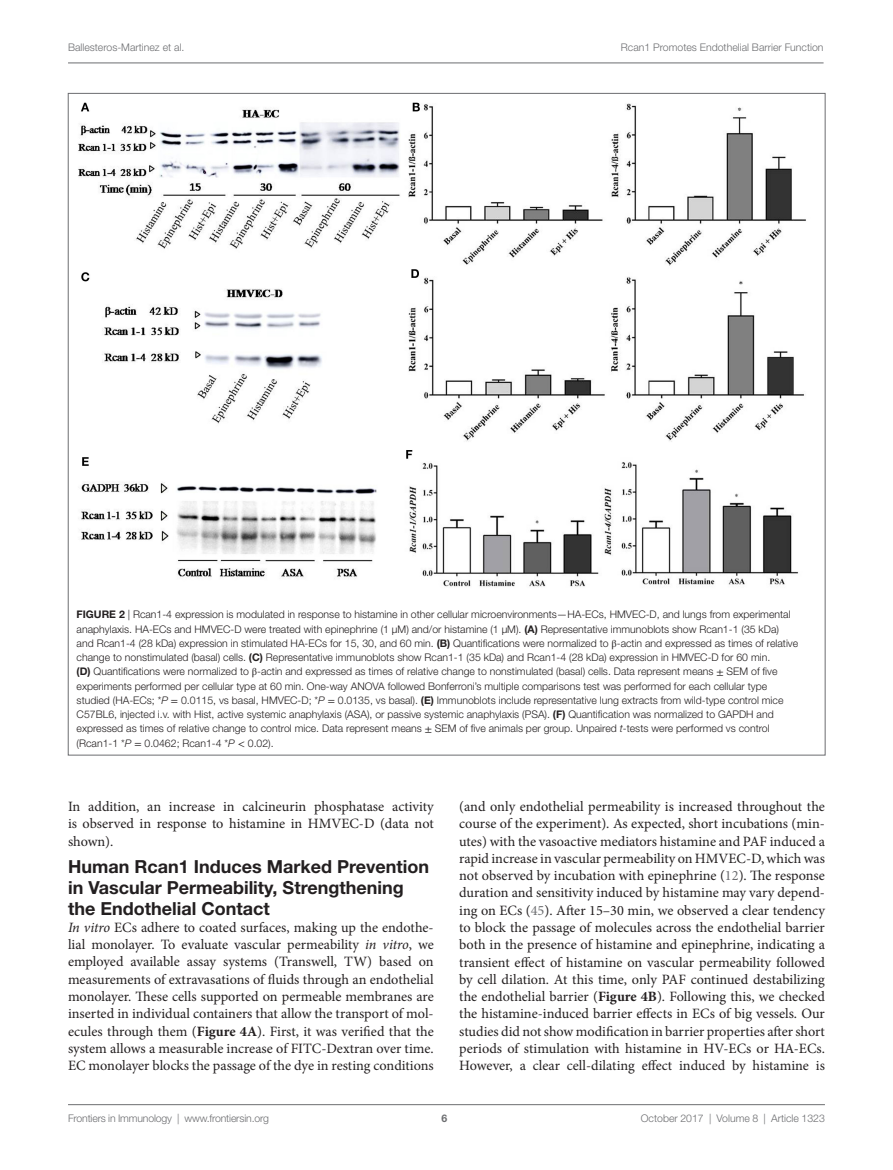
<style>
.page{position:relative;width:893px;height:1170px;background:#fff}
.page>*{position:absolute;margin:0;border:0;box-sizing:border-box;transform-origin:0 0}
.t1{font:700 18px/21px "Helvetica Neue LT Std";color:#231f20}
.t2{font:14.25px/17.2px "Minion Pro";color:#231f20;text-align:justify}
.t3{font:300 10.5px/14.2px "Helvetica Neue LT Std";color:#231f20}
.t4{font:300 10.5px "Helvetica Neue LT Std";color:#6c6d70}
.t5{font:700 10.5px "Helvetica Neue LT Std";color:#6c6d70}
.s1{font-weight:700}
.s2{font-family:"STIX General";font-weight:400}
.s3{font-style:italic}
.s4{color:#6c6d70}
</style>
<div class="page">
<img style="left:78px;top:102px;width:728px;height:485px">
<hr style="left:68px;top:63px;width:756px;height:1px;background:#6c6d70">
<hr style="left:68px;top:1104px;width:757px;height:1px;background:#6c6d70">
<p class="t4" style="left:68px;top:41px;width:118px">Ballesteros-Martinez et al.</p>
<p class="t4" style="left:621px;top:41px;width:204px">Rcan1 Promotes Endothelial Barrier Function</p>
<p class="t3" style="left:77px;top:607px;width:723px"><span class="s1">FIG URE 2</span> | Rcan1-4 expression is modulated in response to histamine in other cellular microenvironments—HA-ECs, HMVEC-D, and lungs from experimental anaphylaxis. HA-ECs and HMVEC-D were treated with epinephrine (1 µM) and/or histamine (1 µM). <span class="s1">(A)</span> Representative immunoblots show Rcan1-1 (35 kDa) and Rcan1-4 (28 kDa) expression in stimulated HA-ECs for 15, 30, and 60 min. <span class="s1">(B)</span> Quantifications were normalized to <span class="s2">β</span>-actin and expressed as times of relative change to nonstimulated (basal) cells. <span class="s1">(C)</span> Representative immunoblots show Rcan1-1 (35 kDa) and Rcan1-4 (28 kDa) expression in HMVEC-D for 60 min.<br><span class="s1">(D)</span> Quantifications were normalized to <span class="s2">β</span>-actin and expressed as times of relative change to nonstimulated (basal) cells. Data represent means <span class="s2">±</span> SEM of five experiments performed per cellular type at 60 min. One-way ANOVA followed Bonferroni’s multiple comparisons test was performed for each cellular type studied (HA-ECs; *<span class="s3">P</span> <span class="s2">=</span> 0.0115, vs basal, HMVEC-D; *<span class="s3">P</span> <span class="s2">=</span> 0.0135, vs basal). <span class="s1">(E)</span> Immunoblots include representative lung extracts from wild-type control mice C57BL6, injected i.v. with Hist, active systemic anaphylaxis (ASA), or passive systemic anaphylaxis (PSA). <span class="s1">(F)</span> Quantification was normalized to GAPDH and expressed as times of relative change to control mice. Data represent means <span class="s2">±</span> SEM of five animals per group. Unpaired <span class="s3">t</span>-tests were performed vs control (Rcan1-1 *<span class="s3">P</span> <span class="s2">=</span> 0.0462; Rcan1-4 *<span class="s3">P</span> <span class="s2">&lt;</span> 0.02).</p>
<p class="t2" style="left:68px;top:797px;width:367px">In addition, an increase in calcineurin phosphatase activity is observed in response to histamine in HMVEC-D (data not shown).</p>
<p class="t1" style="left:68px;top:855px;width:363px">Human Rcan1 Induces Marked Prevention in Vascular Permeability, Strengthening the Endothelial Contact</p>
<p class="t2" style="left:68px;top:918px;width:367px"><span class="s3">In vitro</span> ECs adhere to coated surfaces, making up the endothe&shy;lial monolayer. To evaluate vascular permeability <span class="s3">in vitro</span>, we employed available assay systems (Transwell, TW) based on measurements of extravasations of fluids through an endothelial monolayer. These cells supported on permeable membranes are inserted in individual containers that allow the transport of mol&shy;ecules through them (<span class="s1">Figure 4A</span>). First, it was verified that the system allows a measurable increase of FITC-Dextran over time.<br>EC monolayer blocks the passage of the dye in resting conditions</p>
<p class="t2" style="left:459px;top:798px;width:367px">(and only endothelial permeability is increased throughout the course of the experiment). As expected, short incubations (min&shy;utes) with the vasoactive mediators histamine and PAF induced a rapid increase in vascular permeability on HMVEC-D, which was not observed by incubation with epinephrine (<span class="s4">12</span>). The response duration and sensitivity induced by histamine may vary depend&shy;ing on ECs (<span class="s4">45</span>). After 15–30 min, we observed a clear tendency to block the passage of molecules across the endothelial barrier both in the presence of histamine and epinephrine, indicating a transient effect of histamine on vascular permeability followed by cell dilation. At this time, only PAF continued destabilizing the endothelial barrier (<span class="s1">Figure 4B</span>). Following this, we checked the histamine-induced barrier effects in ECs of big vessels. Our studies did not show modification in barrier properties after short periods of stimulation with histamine in HV-ECs or HA-ECs.<br>However, a clear cell-dilating effect induced by histamine is</p>
<p class="t4" style="left:68px;top:1111px;width:203px">Frontiers in Immunology | www.frontiersin.org</p>
<p class="t4" style="left:641px;top:1111px;width:186px">October 2017 | Volume 8 | Article 1323</p>
<p class="t5" style="left:441px;top:1111px;width:7px">6</p>
</div>
